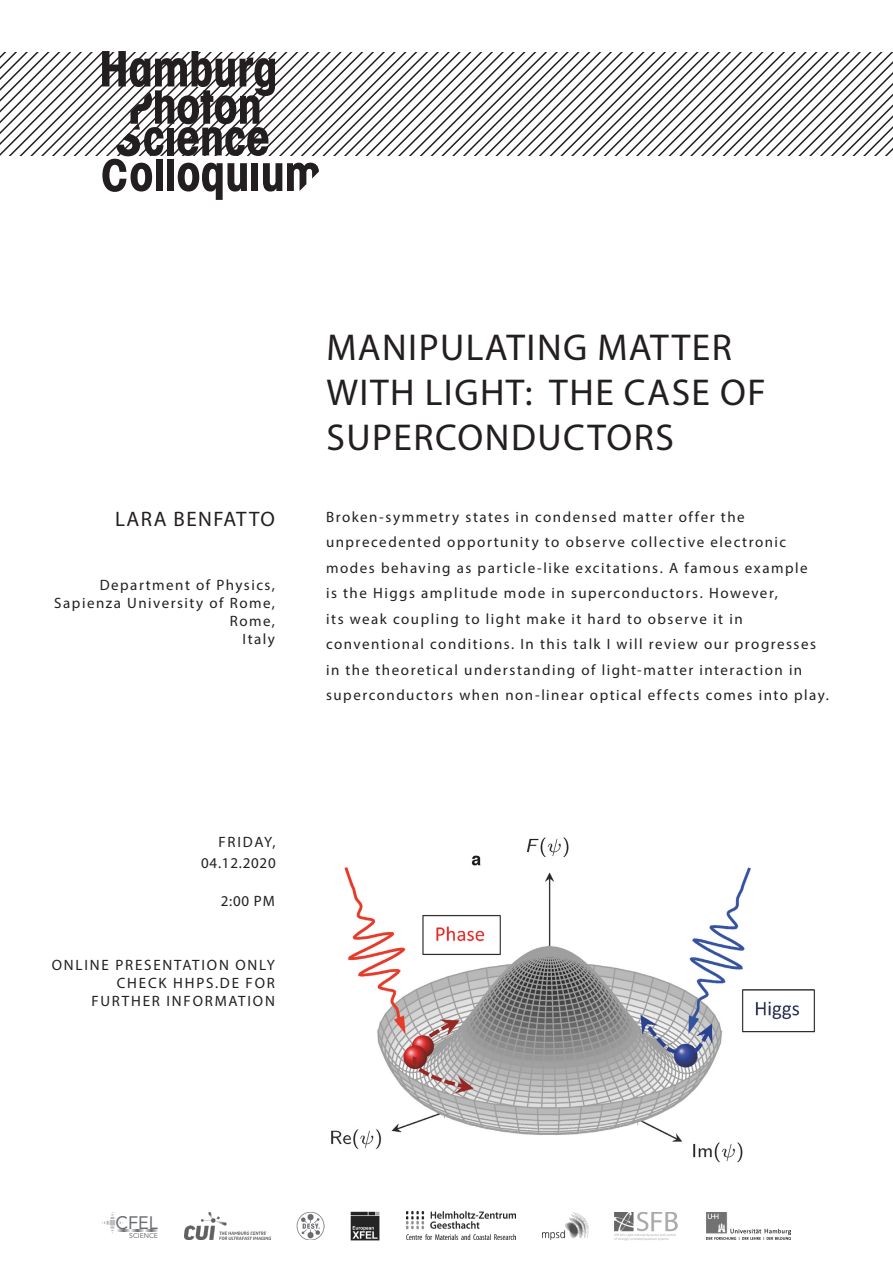
<style>
.page{position:relative;width:893px;height:1263px;background:#fff}
.page>*{position:absolute;margin:0;border:0;box-sizing:border-box;transform-origin:0 0}
.t1{font:37.5px/45px "Myriad Pro";letter-spacing:.04em;color:#231f20}
.t2{font:21px "Myriad Pro";letter-spacing:.07em;color:#231f20}
.t3{font:18px "Avenir LT Std";color:#6c6d70}
.t4{font:15px/25.5px "Myriad Pro";letter-spacing:.1em;color:#231f20}
.t5{font:15px/18px "Myriad Pro";letter-spacing:.12em;color:#231f20;text-align:right}
.t6{font:15px/21px "Myriad Pro";letter-spacing:.05em;color:#231f20;text-align:right}
.t7{font:6.9px "Avenir LT Std";color:#6c6d70}
</style>
<div class="page">
<img style="left:331px;top:837px;width:484px;height:326px">
<svg style="left:0;top:52px;width:893px;height:104px"></svg>
<svg style="left:102px;top:51px;width:217px;height:149px"></svg>
<svg style="left:102px;top:1212px;width:56px;height:21px"></svg>
<img style="left:184px;top:1212px;width:86px;height:28px">
<img style="left:297px;top:1212px;width:28px;height:28px">
<img style="left:351px;top:1211px;width:29px;height:29px">
<img style="left:615px;top:1212px;width:63px;height:29px">
<img style="left:707px;top:1212px;width:84px;height:27px">
<img style="left:542px;top:1212px;width:46px;height:27px">
<img style="left:406px;top:1211px;width:110px;height:28px">
<h2 class="t2" style="left:115px;top:506px;width:161px">LARA BENFATTO</h2>
<p class="t4" style="left:54px;top:575px;width:222px;line-height:18px;text-align:right">Department of Physics,<br>Sapienza University of Rome,<br>Rome,<br>Italy</p>
<h1 class="t1" style="left:326px;top:324px;width:441px">MANIPULATING MATTER<br>WITH LIGHT: THE CASE OF<br>SUPERCONDUCTORS</h1>
<p class="t4" style="left:326px;top:504px;width:504px">Broken-symmetry states in condensed matter offer the unprecedented opportunity to observe collective electronic modes behaving as particle-like excitations. A famous example<br>is the Higgs amplitude mode in superconductors. However,<br>its weak coupling to light make it hard to observe it in conventional conditions. In this talk I will review our progresses in the theoretical understanding of light-matter interaction in superconductors when non-linear optical effects comes into play.</p>
<p class="t6" style="left:201px;top:831px;width:76px">FRIDAY,<br>04.12.2020</p>
<p class="t4" style="left:221px;top:888px;width:56px">2:00 PM</p>
<p class="t5" style="left:52px;top:956px;width:225px">ONLINE PRESENTATION ONLY<br>CHECK HHPS.DE FOR<br>FURTHER INFORMATION</p>
<p class="t3" style="left:115px;top:1212px;width:44px">CFEL</p>
<p class="t7" style="left:129px;top:1232px;width:30px">SCIENCE</p>
</div>
